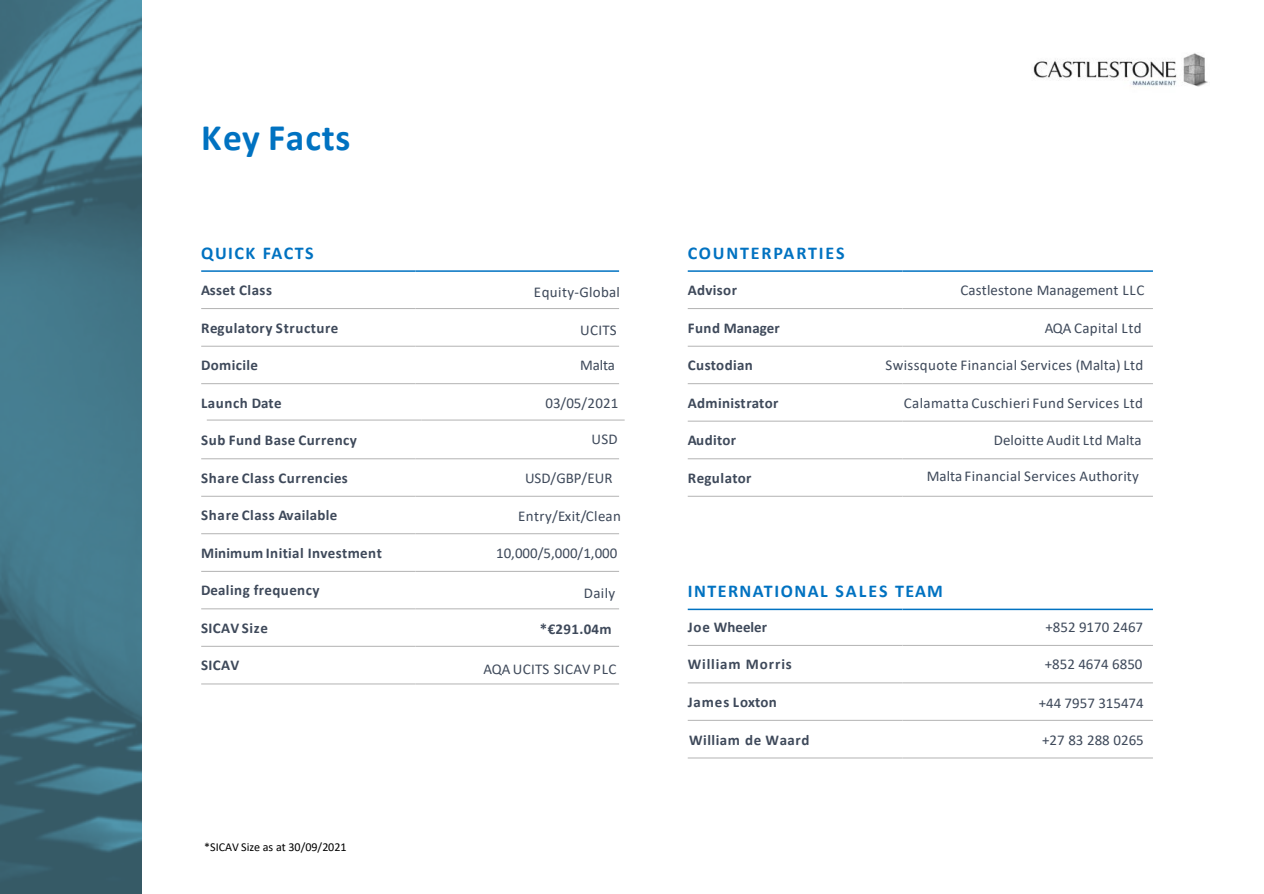
<style>
.page{position:relative;width:1264px;height:894px;background:#fff}
.page>*{position:absolute;margin:0;border:0;box-sizing:border-box;transform-origin:0 0}
.t1{font:700 37.5px "Calibri";letter-spacing:.015em;color:#0072c1}
.t2{font:700 18px "Calibri";letter-spacing:.085em;color:#0072c1}
.t3{font:15px "Calibri";letter-spacing:.015em;color:#3e495a}
.t4{font:700 15px "Calibri";letter-spacing:.03em;color:#3e495a}
.t5{font:700 15px "Calibri";letter-spacing:.055em;color:#3e495a}
.t6{font:700 15px "Calibri";letter-spacing:.005em;color:#3e495a}
.t7{font:15px "Calibri";letter-spacing:-.005em;color:#3e495a}
.t8{font:12px "Calibri";color:#000}
</style>
<div class="page">
<img style="left:1033px;top:53px;width:175px;height:34px">
<div style="left:0;top:0;width:141px;height:893px;background:#4e8193;opacity:.7"></div>
<hr style="left:201px;top:270px;width:214px;height:2px;background:#0072c1">
<hr style="left:415px;top:270px;width:204px;height:2px;background:#0072c1">
<hr style="left:201px;top:308px;width:214px;height:1px;background:#b3b3b3">
<hr style="left:415px;top:308px;width:204px;height:1px;background:#b3b3b3">
<hr style="left:201px;top:346px;width:214px;height:1px;background:#b3b3b3">
<hr style="left:415px;top:346px;width:204px;height:1px;background:#b3b3b3">
<hr style="left:201px;top:383px;width:214px;height:1px;background:#b3b3b3">
<hr style="left:415px;top:383px;width:204px;height:1px;background:#b3b3b3">
<hr style="left:207px;top:420px;width:214px;height:1px;background:#b3b3b3">
<hr style="left:421px;top:420px;width:203px;height:1px;background:#b3b3b3">
<hr style="left:201px;top:458px;width:214px;height:1px;background:#b3b3b3">
<hr style="left:415px;top:458px;width:204px;height:1px;background:#b3b3b3">
<hr style="left:201px;top:496px;width:214px;height:1px;background:#b3b3b3">
<hr style="left:415px;top:496px;width:204px;height:1px;background:#b3b3b3">
<hr style="left:201px;top:533px;width:214px;height:1px;background:#b3b3b3">
<hr style="left:415px;top:533px;width:204px;height:1px;background:#b3b3b3">
<hr style="left:201px;top:571px;width:214px;height:1px;background:#b3b3b3">
<hr style="left:415px;top:571px;width:204px;height:1px;background:#b3b3b3">
<hr style="left:201px;top:608px;width:214px;height:1px;background:#b3b3b3">
<hr style="left:415px;top:608px;width:204px;height:1px;background:#b3b3b3">
<hr style="left:201px;top:646px;width:214px;height:1px;background:#b3b3b3">
<hr style="left:415px;top:646px;width:204px;height:1px;background:#b3b3b3">
<hr style="left:201px;top:683px;width:214px;height:1px;background:#b3b3b3">
<hr style="left:415px;top:683px;width:204px;height:1px;background:#b3b3b3">
<hr style="left:687px;top:270px;width:215px;height:2px;background:#0072c1">
<hr style="left:902px;top:270px;width:250px;height:2px;background:#0072c1">
<hr style="left:687px;top:308px;width:215px;height:1px;background:#b3b3b3">
<hr style="left:902px;top:308px;width:250px;height:1px;background:#b3b3b3">
<hr style="left:687px;top:346px;width:215px;height:1px;background:#b3b3b3">
<hr style="left:902px;top:346px;width:250px;height:1px;background:#b3b3b3">
<hr style="left:687px;top:383px;width:215px;height:1px;background:#b3b3b3">
<hr style="left:902px;top:383px;width:250px;height:1px;background:#b3b3b3">
<hr style="left:687px;top:421px;width:215px;height:1px;background:#b3b3b3">
<hr style="left:902px;top:421px;width:250px;height:1px;background:#b3b3b3">
<hr style="left:687px;top:458px;width:215px;height:1px;background:#b3b3b3">
<hr style="left:902px;top:458px;width:250px;height:1px;background:#b3b3b3">
<hr style="left:687px;top:496px;width:215px;height:1px;background:#b3b3b3">
<hr style="left:902px;top:496px;width:250px;height:1px;background:#b3b3b3">
<hr style="left:687px;top:608px;width:215px;height:2px;background:#0072c1">
<hr style="left:902px;top:608px;width:250px;height:2px;background:#0072c1">
<hr style="left:687px;top:645px;width:215px;height:1px;background:#b3b3b3">
<hr style="left:902px;top:645px;width:250px;height:1px;background:#b3b3b3">
<hr style="left:687px;top:682px;width:215px;height:1px;background:#b3b3b3">
<hr style="left:902px;top:682px;width:250px;height:1px;background:#b3b3b3">
<hr style="left:687px;top:720px;width:215px;height:1px;background:#b3b3b3">
<hr style="left:902px;top:720px;width:250px;height:1px;background:#b3b3b3">
<hr style="left:687px;top:757px;width:215px;height:1px;background:#b3b3b3">
<hr style="left:902px;top:757px;width:250px;height:1px;background:#b3b3b3">
<h2 class="t1" style="left:201px;top:111px;width:151px">Key Facts</h2>
<p class="t2" style="left:201px;top:240px;width:114px">QUICK FACTS</p>
<p class="t4" style="left:201px;top:279px;width:72px">Asset Class</p>
<p class="t3" style="left:534px;top:282px;width:88px">Equity-Global</p>
<p class="t4" style="left:201px;top:317px;width:139px">Regulatory Structure</p>
<p class="t3" style="left:580px;top:320px;width:38px">UCITS</p>
<p class="t4" style="left:201px;top:354px;width:58px">Domicile</p>
<p class="t3" style="left:580px;top:354px;width:36px">Malta</p>
<p class="t4" style="left:201px;top:392px;width:82px">Launch Date</p>
<p class="t3" style="left:545px;top:392px;width:74px">03/05/2021</p>
<p class="t4" style="left:201px;top:429px;width:157px">Sub Fund Base Currency</p>
<p class="t3" style="left:591px;top:428px;width:28px">USD</p>
<p class="t4" style="left:201px;top:467px;width:148px">Share Class Currencies</p>
<p class="t7" style="left:525px;top:467px;width:89px">USD/GBP/EUR</p>
<p class="t4" style="left:201px;top:504px;width:138px">Share Class Available</p>
<p class="t3" style="left:518px;top:505px;width:104px">Entry/Exit/Clean</p>
<p class="t4" style="left:201px;top:542px;width:182px">Minimum Initial Investment</p>
<p class="t3" style="left:496px;top:542px;width:123px">10,000/5,000/1,000</p>
<p class="t4" style="left:201px;top:579px;width:120px">Dealing frequency</p>
<p class="t3" style="left:583px;top:582px;width:33px">Daily</p>
<p class="t4" style="left:201px;top:617px;width:68px">SICAV Size</p>
<p class="t4" style="left:540px;top:618px;width:73px">*€291.04m</p>
<p class="t4" style="left:201px;top:654px;width:40px">SICAV</p>
<p class="t3" style="left:483px;top:658px;width:134px">AQA UCITS SICAV PLC</p>
<p class="t8" style="left:204px;top:838px;width:144px">*SICAV Size as at 30/09/2021</p>
<p class="t2" style="left:687px;top:240px;width:158px">COUNTERPARTIES</p>
<p class="t4" style="left:687px;top:279px;width:51px">Advisor</p>
<p class="t3" style="left:960px;top:279px;width:186px">Castlestone Management LLC</p>
<p class="t6" style="left:687px;top:317px;width:94px">Fund Manager</p>
<p class="t3" style="left:1044px;top:317px;width:98px">AQA Capital Ltd</p>
<p class="t4" style="left:687px;top:354px;width:67px">Custodian</p>
<p class="t3" style="left:885px;top:354px;width:259px">Swissquote Financial Services (Malta) Ltd</p>
<p class="t4" style="left:687px;top:392px;width:92px">Administrator</p>
<p class="t3" style="left:903px;top:392px;width:240px">Calamatta Cuschieri Fund Services Ltd</p>
<p class="t4" style="left:687px;top:429px;width:50px">Auditor</p>
<p class="t3" style="left:993px;top:429px;width:149px">Deloitte Audit Ltd Malta</p>
<p class="t4" style="left:687px;top:467px;width:65px">Regulator</p>
<p class="t3" style="left:926px;top:465px;width:214px">Malta Financial Services Authority</p>
<p class="t2" style="left:687px;top:578px;width:256px">INTERNATIONAL SALES TEAM</p>
<p class="t6" style="left:687px;top:616px;width:81px">Joe Wheeler</p>
<p class="t3" style="left:1045px;top:616px;width:99px">+852 9170 2467</p>
<p class="t5" style="left:687px;top:653px;width:106px">William Morris</p>
<p class="t3" style="left:1044px;top:653px;width:99px">+852 4674 6850</p>
<p class="t5" style="left:687px;top:691px;width:91px">James Loxton</p>
<p class="t3" style="left:1038px;top:692px;width:106px">+44 7957 315474</p>
<p class="t4" style="left:689px;top:729px;width:122px">William de Waard</p>
<p class="t3" style="left:1041px;top:729px;width:103px">+27 83 288 0265</p>
</div>
